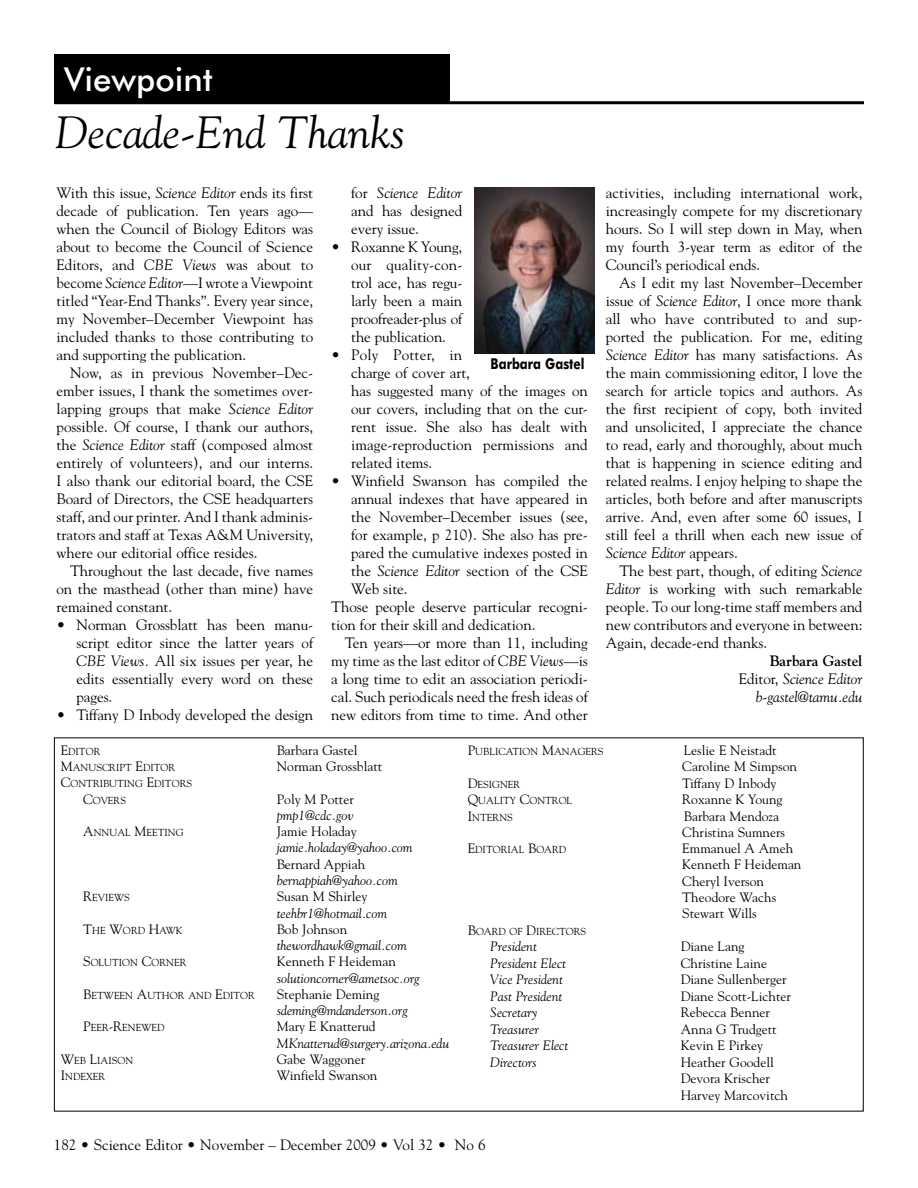
<style>
.page{position:relative;width:918px;height:1188px;background:#fff}
.page>*{position:absolute;margin:0;border:0;box-sizing:border-box;transform-origin:0 0}
.t1{font:italic 45px "Goudy";color:#000}
.t2{font:500 33px "Futura BT";color:#fff}
.t3{font:15px/18px "Goudy";letter-spacing:-.005em;color:#000;text-align:justify}
.t4{font:italic 15px/18px "Goudy";letter-spacing:-.005em;color:#000;text-align:right}
.t5{font:700 15px "Futura BT";color:#000;scale:.8 1}
.t6{font:13.5px/16.2px "Goudy";color:#000}
.t7{font:italic 13.5px "Goudy";color:#000}
.t8{font:10.2px/16.2px "Goudy";color:#000}
.s1{font-style:italic}
.s2{font-weight:700;font-style:normal}
.s3{font-style:normal}
.s4{font-size:13.5px}
</style>
<div class="page">
<hr style="left:55px;top:101px;width:809px;height:3px;background:#000">
<div style="left:54px;top:54px;width:396px;height:49px;background:#000"></div>
<img style="left:475px;top:188px;width:120px;height:166px">
<h2 class="t2" style="left:64px;top:59px;width:150px">Viewpoint</h2>
<h1 class="t1" style="left:56px;top:105px;width:351px">Decade-End Thanks</h1>
<p class="t3" style="left:57px;top:183px;width:258px">With this issue, <span class="s1">Science Editor</span> ends its first decade of publication. Ten years ago— when the Council of Biology Editors was about to become the Council of Science Editors, and <span class="s1">CBE Views</span> was about to become <span class="s1">Science Editor</span>—I wrote a Viewpoint titled “Year-End Thanks”. Every year since, my November–December Viewpoint has included thanks to those contributing to and supporting the publication.</p>
<p class="t3" style="left:57px;top:363px;width:258px;text-indent:14px">Now, as in previous November–Dec&shy;ember issues, I thank the sometimes over&shy;lapping groups that make <span class="s1">Science Editor </span>possible. Of course, I thank our authors, the <span class="s1">Science Editor</span> staff (composed almost entirely of volunteers), and our interns.<br>I also thank our editorial board, the CSE Board of Directors, the CSE headquarters staff, and our printer. And I thank adminis&shy;trators and staff at Texas A&amp;M University, where our editorial office resides.</p>
<p class="t3" style="left:57px;top:561px;width:258px;text-indent:14px">Throughout the last decade, five names on the masthead (other than mine) have remained constant.</p>
<p class="t3" style="left:77px;top:615px;width:238px;text-indent:-20px">• Norman Grossblatt has been manu&shy;script editor since the latter years of <span class="s1">CBE Views.</span> All six issues per year, he edits essentially every word on these pages.</p>
<p class="t3" style="left:57px;top:705px;width:258px">• Tiffany D Inbody developed the design</p>
<p class="t3" style="left:351px;top:183px;width:113px">for <span class="s1">Science Editor </span>and has designed every issue.</p>
<p class="t3" style="left:351px;top:237px;width:113px;text-indent:-20px">• Roxanne K Young, our quality-con&shy;trol ace, has regu&shy;larly been a main proofreader-plus of the publication.</p>
<p class="t3" style="left:351px;top:345px;width:238px;text-align:left;text-indent:-20px">• Poly Potter, in<br>charge of cover art,<br>has suggested many of the images on our covers, including that on the cur&shy;rent issue. She also has dealt with image-reproduction permissions and related items.</p>
<p class="t3" style="left:331px;top:471px;width:258px">• Winfield Swanson has compiled the</p>
<p class="t3" style="left:351px;top:489px;width:238px">annual indexes that have appeared in</p>
<p class="t3" style="left:351px;top:507px;width:238px">the November–December issues (see,</p>
<p class="t3" style="left:351px;top:525px;width:238px">for example, p 210). She also has pre-</p>
<p class="t3" style="left:351px;top:543px;width:238px">pared the cumulative indexes posted in</p>
<p class="t3" style="left:351px;top:561px;width:238px">the <span class="s1">Science Editor</span> section of the CSE</p>
<p class="t3" style="left:351px;top:579px;width:58px">Web site.</p>
<p class="t3" style="left:331px;top:597px;width:258px">Those people deserve particular recogni-</p>
<p class="t3" style="left:331px;top:615px;width:206px">tion for their skill and dedication.</p>
<p class="t3" style="left:345px;top:633px;width:245px">Ten years—or more than 11, including</p>
<p class="t3" style="left:331px;top:651px;width:258px">my time as the last editor of <span class="s1">CBE Views—</span>is</p>
<p class="t3" style="left:331px;top:669px;width:258px">a long time to edit an association periodi-</p>
<p class="t3" style="left:331px;top:687px;width:258px">cal. Such periodicals need the fresh ideas of</p>
<p class="t3" style="left:331px;top:705px;width:258px">new editors from time to time. And other</p>
<p class="t5" style="left:491px;top:355px;width:119px">Barbara Gastel</p>
<p class="t3" style="left:606px;top:183px;width:258px">activities, including international work, increasingly compete for my discretionary hours. So I will step down in May, when my fourth 3-year term as editor of the Council’s periodical ends.</p>
<p class="t3" style="left:606px;top:273px;width:258px;text-indent:14px">As I edit my last November–December issue of <span class="s1">Science Editor</span>, I once more thank all who have contributed to and sup&shy;ported the publication. For me, editing <span class="s1">Science Editor</span> has many satisfactions. As the main commissioning editor, I love the search for article topics and authors. As the first recipient of copy, both invited and unsolicited, I appreciate the chance to read, early and thoroughly, about much that is happening in science editing and related realms. I enjoy helping to shape the articles, both before and after manuscripts arrive. And, even after some 60 issues, I still feel a thrill when each new issue of <span class="s1">Science Editor</span> appears.</p>
<p class="t3" style="left:606px;top:561px;width:258px;text-indent:14px">The best part, though, of editing <span class="s1">Science Editor</span> is working with such remarkable people. To our long-time staff members and new contributors and everyone in between:<br>Again, decade-end thanks.</p>
<p class="t4" style="left:739px;top:651px;width:125px"><span class="s2">Barbara Gastel<br></span><span class="s3">Editor,</span> Science Editor b-gastel@tamu.edu</p>
<p class="t8" style="left:61px;top:743px;width:41px"><span class="s4">E</span>DITOR</p>
<p class="t6" style="left:277px;top:742px;width:82px">Barbara Gastel</p>
<p class="t8" style="left:61px;top:759px;width:116px"><span class="s4">M</span>ANUSCRIPT <span class="s4">E</span>DITOR</p>
<p class="t6" style="left:277px;top:758px;width:107px">Norman Grossblatt</p>
<p class="t8" style="left:61px;top:775px;width:132px"><span class="s4">C</span>ONTRIBUTING <span class="s4">E</span>DITORS<br><span class="s4">C</span>OVERS</p>
<p class="t6" style="left:277px;top:790px;width:79px">Poly M Potter</p>
<p class="t7" style="left:277px;top:807px;width:78px">pmp1@cdc.gov</p>
<p class="t8" style="left:61px;top:824px;width:124px"><span class="s4">A</span>NNUAL <span class="s4">M</span>EETING</p>
<p class="t6" style="left:277px;top:823px;width:82px">Jamie Holaday</p>
<p class="t7" style="left:277px;top:840px;width:137px">jamie.holaday@yahoo.com</p>
<p class="t6" style="left:277px;top:856px;width:90px">Bernard Appiah</p>
<p class="t7" style="left:277px;top:872px;width:123px">bernappiah@yahoo.com</p>
<p class="t8" style="left:61px;top:889px;width:63px"><span class="s4">R</span>EVIEWS</p>
<p class="t6" style="left:277px;top:888px;width:92px">Susan M Shirley</p>
<p class="t7" style="left:277px;top:905px;width:112px">teehbr1@hotmail.com</p>
<p class="t8" style="left:61px;top:922px;width:115px"><span class="s4">T</span>HE <span class="s4">W</span>ORD <span class="s4">H</span>AWK</p>
<p class="t6" style="left:277px;top:921px;width:72px">Bob Johnson</p>
<p class="t7" style="left:277px;top:937px;width:132px">thewordhawk@gmail.com</p>
<p class="t8" style="left:83px;top:954px;width:105px"><span class="s4">S</span>OLUTION <span class="s4">C</span>ORNER</p>
<p class="t6" style="left:277px;top:953px;width:121px">Kenneth F Heideman</p>
<p class="t7" style="left:277px;top:970px;width:144px">solutioncorner@ametsoc.org</p>
<p class="t8" style="left:61px;top:987px;width:196px"><span class="s4">B</span>ETWEEN <span class="s4">A</span>UTHOR AND <span class="s4">E</span>DITOR</p>
<p class="t6" style="left:277px;top:986px;width:104px">Stephanie Deming</p>
<p class="t7" style="left:277px;top:1002px;width:132px">sdeming@mdanderson.org</p>
<p class="t8" style="left:83px;top:1019px;width:83px"><span class="s4">P</span>EER<span class="s4">-R</span>ENEWED</p>
<p class="t6" style="left:277px;top:1018px;width:100px">Mary E Knatterud</p>
<p class="t7" style="left:277px;top:1035px;width:174px">MKnatterud@surgery.arizona.edu</p>
<p class="t8" style="left:61px;top:1052px;width:74px"><span class="s4">W</span>EB <span class="s4">L</span>IAISON</p>
<p class="t6" style="left:277px;top:1051px;width:90px">Gabe Waggoner</p>
<p class="t8" style="left:61px;top:1068px;width:46px"><span class="s4">I</span>NDEXER</p>
<p class="t6" style="left:277px;top:1067px;width:102px">Winfield Swanson</p>
<p class="t8" style="left:468px;top:743px;width:137px"><span class="s4">P</span>UBLICATION <span class="s4">M</span>ANAGERS</p>
<p class="t6" style="left:682px;top:742px;width:116px">Leslie E Neistadt<br>Caroline M Simpson</p>
<p class="t8" style="left:468px;top:776px;width:54px"><span class="s4">D</span>ESIGNER</p>
<p class="t6" style="left:682px;top:775px;width:96px">Tiffany D Inbody</p>
<p class="t8" style="left:468px;top:792px;width:106px"><span class="s4">Q</span>UALITY <span class="s4">C</span>ONTROL</p>
<p class="t6" style="left:682px;top:791px;width:102px">Roxanne K Young</p>
<p class="t8" style="left:468px;top:809px;width:46px"><span class="s4">I</span>NTERNS</p>
<p class="t6" style="left:682px;top:807px;width:104px">Barbara Mendoza<br>Christina Sumners</p>
<p class="t8" style="left:468px;top:841px;width:100px"><span class="s4">E</span>DITORIAL <span class="s4">B</span>OARD</p>
<p class="t6" style="left:682px;top:840px;width:121px">Emmanuel A Ameh<br>Kenneth F Heideman<br>Cheryl Iverson<br>Theodore Wachs<br>Stewart Wills</p>
<p class="t8" style="left:468px;top:923px;width:119px"><span class="s4">B</span>OARD OF <span class="s4">D</span>IRECTORS</p>
<p class="t7" style="left:490px;top:938px;width:48px">President</p>
<p class="t6" style="left:681px;top:938px;width:65px">Diane Lang</p>
<p class="t7" style="left:490px;top:955px;width:77px">President Elect</p>
<p class="t6" style="left:681px;top:955px;width:88px">Christine Laine</p>
<p class="t7" style="left:490px;top:971px;width:74px">Vice President</p>
<p class="t6" style="left:681px;top:971px;width:107px">Diane Sullenberger</p>
<p class="t7" style="left:490px;top:988px;width:73px">Past President</p>
<p class="t6" style="left:681px;top:988px;width:112px">Diane Scott-Lichter</p>
<p class="t7" style="left:490px;top:1004px;width:49px">Secretary</p>
<p class="t6" style="left:681px;top:1004px;width:91px">Rebecca Benner</p>
<p class="t7" style="left:490px;top:1021px;width:50px">Treasurer</p>
<p class="t6" style="left:681px;top:1021px;width:97px">Anna G Trudgett</p>
<p class="t7" style="left:490px;top:1037px;width:79px">Treasurer Elect</p>
<p class="t6" style="left:681px;top:1037px;width:84px">Kevin E Pirkey</p>
<p class="t7" style="left:490px;top:1054px;width:48px">Directors</p>
<p class="t6" style="left:681px;top:1053px;width:109px">Heather Goodell<br>Devora Krischer<br>Harvey Marcovitch</p>
<p class="t3" style="left:54px;top:1135px;width:433px">182 • Science Editor • November – December 2009 • Vol 32 • No 6</p>
</div>
